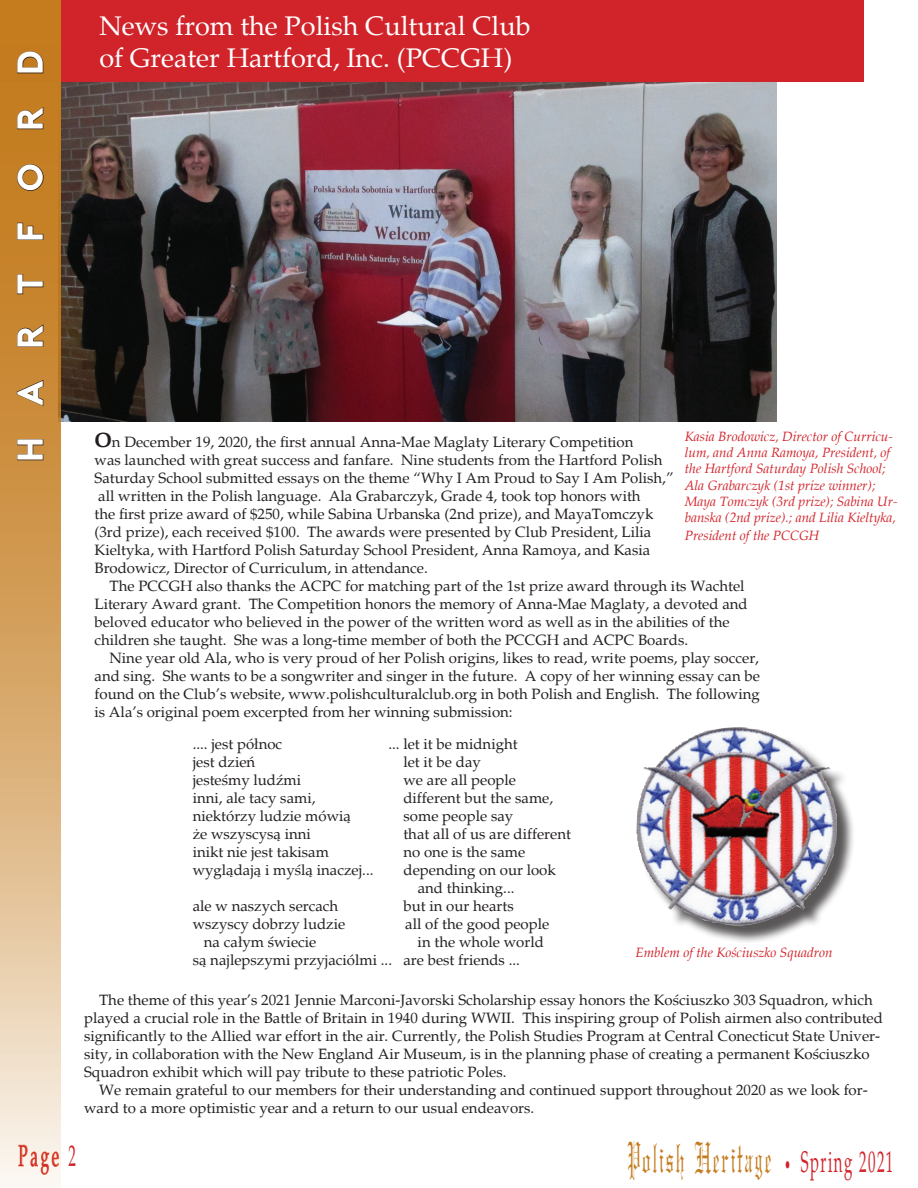
<style>
.page{position:relative;width:918px;height:1188px;background:#fff}
.page>*{position:absolute;margin:0;border:0;box-sizing:border-box;transform-origin:0 0}
.t1{font:40.8px "Gregorian FLF";letter-spacing:.1em;color:#c47c1f;scale:.5 1}
.t2{font:36px "Porter Bold DEMO";letter-spacing:.83em;color:#fff}
.t3{font:30px "Palatino";color:#d1232a;scale:.5 1}
.t4{font:27px/32.4px "Palatino";color:#fff}
.t5{font:15px/18px "Palatino";color:#231f20}
.t6{font:italic 13.5px/16.2px "Palatino";color:#d1232a}
.s1{font-weight:700;font-size:21px}
.s2{font-family:"Palatino";font-size:21px;color:#d1232a}
.s3{font-family:"Palatino";font-size:30px;color:#d1232a}
</style>
<div class="page">
<div style="left:0;top:0;width:864px;height:82px;background:#d1232a"></div>
<img style="left:61px;top:83px;width:715px;height:339px">
<svg style="left:0;top:0;width:61px;height:1183px;background:#d7a76a"></svg>
<svg style="left:17px;top:439px;width:27px;height:22px"></svg>
<svg style="left:17px;top:380px;width:27px;height:26px"></svg>
<svg style="left:17px;top:325px;width:27px;height:22px"></svg>
<svg style="left:17px;top:274px;width:27px;height:21px"></svg>
<svg style="left:17px;top:222px;width:27px;height:18px"></svg>
<svg style="left:17px;top:164px;width:27px;height:27px"></svg>
<svg style="left:17px;top:107px;width:27px;height:22px"></svg>
<svg style="left:17px;top:51px;width:27px;height:23px"></svg>
<div style="left:639px;top:729px;width:223px;height:221px;background:#231f20;opacity:.75"></div>
<img style="left:636px;top:727px;width:201px;height:200px">
<h2 class="t2" style="left:11px;top:463px;width:416px;rotate:-90deg">HARTFORD</h2>
<h3 class="t4" style="left:99px;top:10px;width:433px">News from the Polish Cultural Club of Greater Hartford, Inc. (PCCGH)</h3>
<p class="t6" style="left:685px;top:428px;width:214px">Kasia Brodowicz, Director of Curricu&shy;lum, and Anna Ramoya, President, of the Hartford Saturday Polish School; Ala Grabarczyk (1st prize winner); Maya Tomczyk (3rd prize); Sabina Ur&shy;banska (2nd prize).; and Lilia Kieltyka,</p>
<p class="t6" style="left:685px;top:527px;width:136px">President of the PCCGH</p>
<p class="t5" style="left:94px;top:434px;width:581px"><span class="s1">O</span>n December 19, 2020, the first annual Anna-Mae Maglaty Literary Competition<br>was launched with great success and fanfare. Nine students from the Hartford Polish Saturday School submitted essays on the theme “Why I Am Proud to Say I Am Polish,” all written in the Polish language. Ala Grabarczyk, Grade 4, took top honors with<br>the first prize award of $250, while Sabina Urbanska (2nd prize), and MayaTomczyk (3rd prize), each received $100. The awards were presented by Club President, Lilia Kieltyka, with Hartford Polish Saturday School President, Anna Ramoya, and Kasia Brodowicz, Director of Curriculum, in attendance.</p>
<p class="t5" style="left:95px;top:578px;width:655px;text-indent:15px">The PCCGH also thanks the ACPC for matching part of the 1st prize award through its Wachtel Literary Award grant. The Competition honors the memory of Anna-Mae Maglaty, a devoted and beloved educator who believed in the power of the written word as well as in the abilities of the children she taught. She was a long-time member of both the PCCGH and ACPC Boards.</p>
<p class="t5" style="left:95px;top:650px;width:667px;text-align:justify;text-indent:15px">Nine year old Ala, who is very proud of her Polish origins, likes to read, write poems, play soccer, and sing. She wants to be a songwriter and singer in the future. A copy of her winning essay can be found on the Club’s website, www.polishculturalclub.org in both Polish and English. The following is Ala’s original poem excerpted from her winning submission:</p>
<p class="t5" style="left:193px;top:735px;width:91px">.... jest północ</p>
<p class="t5" style="left:388px;top:735px;width:131px">... let it be midnight</p>
<p class="t5" style="left:193px;top:753px;width:64px">jest dzień</p>
<p class="t5" style="left:403px;top:753px;width:79px">let it be day</p>
<p class="t5" style="left:193px;top:771px;width:110px">jesteśmy ludźmi</p>
<p class="t5" style="left:403px;top:771px;width:114px">we are all people</p>
<p class="t5" style="left:193px;top:789px;width:124px">inni, ale tacy sami,</p>
<p class="t5" style="left:403px;top:789px;width:151px">different but the same,</p>
<p class="t5" style="left:193px;top:807px;width:160px">niektórzy ludzie mówią</p>
<p class="t5" style="left:404px;top:807px;width:111px">some people say</p>
<p class="t5" style="left:193px;top:825px;width:120px">że wszyscysą inni</p>
<p class="t5" style="left:403px;top:825px;width:169px">that all of us are different</p>
<p class="t5" style="left:193px;top:843px;width:138px">inikt nie jest takisam</p>
<p class="t5" style="left:403px;top:843px;width:123px">no one is the same</p>
<p class="t5" style="left:193px;top:861px;width:182px">wyglądają i myślą inaczej...</p>
<p class="t5" style="left:418px;top:861px;width:140px;text-indent:-14px">depending on our look and thinking...</p>
<p class="t5" style="left:193px;top:897px;width:147px">ale w naszych sercach</p>
<p class="t5" style="left:403px;top:897px;width:112px">but in our hearts</p>
<p class="t5" style="left:193px;top:915px;width:154px">wszyscy dobrzy ludzie</p>
<p class="t5" style="left:405px;top:915px;width:146px">all of the good people</p>
<p class="t5" style="left:204px;top:933px;width:114px">na całym świecie</p>
<p class="t5" style="left:193px;top:933px;width:353px;text-indent:225px">in the whole world są najlepszymi przyjaciólmi ... are best friends ...</p>
<p class="t6" style="left:635px;top:944px;width:199px">Emblem of the Kościuszko Squadron</p>
<p class="t5" style="left:84px;top:991px;width:800px;text-indent:15px">The theme of this year’s 2021 Jennie Marconi-Javorski Scholarship essay honors the Kościuszko 303 Squadron, which played a crucial role in the Battle of Britain in 1940 during WWII. This inspiring group of Polish airmen also contributed significantly to the Allied war effort in the air. Currently, the Polish Studies Program at Central Conecticut State Univer&shy;sity, in collaboration with the New England Air Museum, is in the planning phase of creating a permanent Kościuszko Squadron exhibit which will pay tribute to these patriotic Poles.</p>
<p class="t5" style="left:84px;top:1081px;width:785px;text-indent:15px">We remain grateful to our members for their understanding and continued support throughout 2020 as we look for&shy;ward to a more optimistic year and a return to our usual endeavors.</p>
<h3 class="t3" style="left:19px;top:1138px;width:116px">Page 2</h3>
<h1 class="t1" style="left:627px;top:1135px;width:534px">Polish Heritage <span class="s2">•</span> <span class="s3">Spring 2021</span></h1>
</div>
